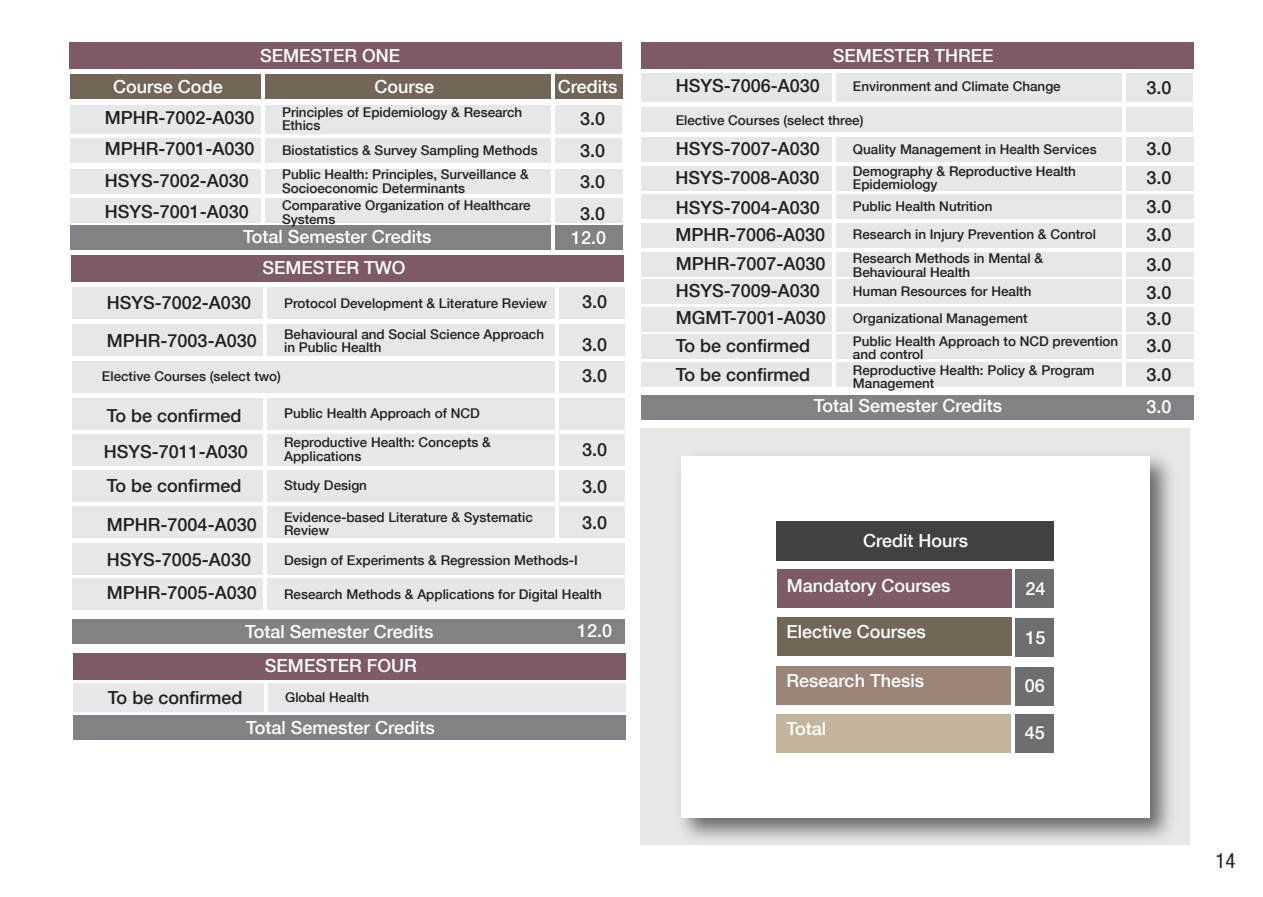
<style>
.page{position:relative;width:1263px;height:897px;background:#fff}
.page>*{position:absolute;margin:0;border:0;box-sizing:border-box;transform-origin:0 0}
.t1{font:condensed 21px "Helvetica Neue LT Com";color:#231f20}
.t2{font:500 18px/31.5px "Helvetica Neue LT Com";color:#231f20}
.t3{font:500 18px "Helvetica Neue LT Com";color:#fff}
.t4{font:500 13.5px/13.5px "Helvetica Neue LT Com";color:#231f20}
</style>
<div class="page">
<div style="left:70px;top:105px;width:551px;height:29px;background:#e6e7e8"></div>
<div style="left:70px;top:139px;width:551px;height:24px;background:#e6e7e8"></div>
<div style="left:70px;top:169px;width:553px;height:24px;background:#e6e7e8"></div>
<div style="left:70px;top:198px;width:553px;height:24px;background:#e6e7e8"></div>
<div style="left:70px;top:226px;width:553px;height:24px;background:#808285"></div>
<div style="left:70px;top:75px;width:553px;height:24px;background:#726658"></div>
<div style="left:69px;top:42px;width:552px;height:27px;background:#7d5a64"></div>
<hr style="left:261px;top:101px;width:3px;height:123px;background:#fff">
<hr style="left:261px;top:71px;width:3px;height:29px;background:#fff">
<hr style="left:551px;top:72px;width:4px;height:30px;background:#fff">
<hr style="left:552px;top:101px;width:3px;height:149px;background:#fff">
<div style="left:641px;top:73px;width:551px;height:29px;background:#e6e7e8"></div>
<div style="left:641px;top:107px;width:551px;height:24px;background:#e6e7e8"></div>
<div style="left:641px;top:137px;width:553px;height:24px;background:#e6e7e8"></div>
<div style="left:641px;top:166px;width:553px;height:24px;background:#e6e7e8"></div>
<div style="left:641px;top:195px;width:553px;height:24px;background:#e6e7e8"></div>
<div style="left:641px;top:223px;width:553px;height:24px;background:#e6e7e8"></div>
<div style="left:641px;top:252px;width:553px;height:24px;background:#e6e7e8"></div>
<div style="left:641px;top:279px;width:553px;height:24px;background:#e6e7e8"></div>
<div style="left:641px;top:307px;width:553px;height:24px;background:#e6e7e8"></div>
<div style="left:641px;top:334px;width:553px;height:24px;background:#e6e7e8"></div>
<div style="left:641px;top:395px;width:552px;height:24px;background:#808285"></div>
<div style="left:641px;top:42px;width:553px;height:27px;background:#7d5a64"></div>
<div style="left:641px;top:363px;width:553px;height:24px;background:#e6e7e8"></div>
<hr style="left:832px;top:133px;width:3px;height:255px;background:#fff">
<hr style="left:832px;top:70px;width:3px;height:35px;background:#fff">
<hr style="left:1122px;top:70px;width:4px;height:318px;background:#fff">
<div style="left:641px;top:429px;width:548px;height:415px;background:#e6e7e8"></div>
<img style="left:669px;top:456px;width:514px;height:389px">
<div style="left:681px;top:456px;width:468px;height:361px;background:#fff"></div>
<div style="left:776px;top:666px;width:235px;height:38px;background:#9b8579"></div>
<div style="left:1014px;top:666px;width:39px;height:39px;background:#6d6e71"></div>
<div style="left:776px;top:714px;width:235px;height:38px;background:#c2b59b"></div>
<div style="left:1014px;top:713px;width:39px;height:39px;background:#6d6e71"></div>
<div style="left:776px;top:521px;width:278px;height:39px;background:#414042"></div>
<div style="left:777px;top:569px;width:235px;height:38px;background:#7d5a64"></div>
<div style="left:1015px;top:569px;width:39px;height:38px;background:#6d6e71"></div>
<div style="left:777px;top:617px;width:235px;height:39px;background:#726658"></div>
<div style="left:1015px;top:618px;width:39px;height:38px;background:#6d6e71"></div>
<div style="left:73px;top:715px;width:553px;height:24px;background:#808285"></div>
<div style="left:73px;top:683px;width:553px;height:28px;background:#e6e7e8"></div>
<div style="left:74px;top:652px;width:552px;height:27px;background:#7d5a64"></div>
<hr style="left:264px;top:681px;width:3px;height:31px;background:#fff">
<div style="left:71px;top:255px;width:553px;height:26px;background:#7d5a64"></div>
<div style="left:72px;top:287px;width:553px;height:32px;background:#e6e7e8"></div>
<div style="left:72px;top:324px;width:553px;height:32px;background:#e6e7e8"></div>
<div style="left:72px;top:361px;width:553px;height:32px;background:#e6e7e8"></div>
<div style="left:72px;top:398px;width:553px;height:32px;background:#e6e7e8"></div>
<div style="left:72px;top:434px;width:553px;height:32px;background:#e6e7e8"></div>
<div style="left:72px;top:470px;width:553px;height:32px;background:#e6e7e8"></div>
<div style="left:72px;top:506px;width:553px;height:32px;background:#e6e7e8"></div>
<div style="left:72px;top:543px;width:553px;height:31px;background:#e6e7e8"></div>
<div style="left:72px;top:578px;width:553px;height:32px;background:#e6e7e8"></div>
<div style="left:72px;top:619px;width:553px;height:24px;background:#808285"></div>
<hr style="left:555px;top:285px;width:4px;height:257px;background:#fff">
<hr style="left:263px;top:395px;width:3px;height:219px;background:#fff">
<hr style="left:263px;top:285px;width:3px;height:74px;background:#fff">
<h2 class="t3" style="left:260px;top:45px;width:141px">SEMESTER ONE</h2>
<h2 class="t3" style="left:113px;top:76px;width:111px">Course Code</h2>
<h2 class="t3" style="left:374px;top:76px;width:61px">Course</h2>
<h2 class="t3" style="left:558px;top:76px;width:61px">Credits</h2>
<h2 class="t2" style="left:105px;top:101px;width:151px">MPHR-7002-A030<br>MPHR-7001-A030<br>HSYS-7002-A030<br>HSYS-7001-A030</h2>
<p class="t4" style="left:282px;top:105px;width:242px">Principles of Epidemiology &amp; Research<br>Ethics</p>
<p class="t4" style="left:282px;top:138px;width:257px;line-height:24px">Biostatistics &amp; Survey Sampling Methods<br>Public Health: Principles, Surveillance &amp;</p>
<p class="t4" style="left:282px;top:179px;width:250px;line-height:17.7px">Socioeconomic Determinants<br>Comparative Organization of Healthcare</p>
<p class="t4" style="left:282px;top:212px;width:55px">Systems</p>
<h2 class="t3" style="left:243px;top:225px;width:190px">Total Semester Credits</h2>
<h2 class="t3" style="left:262px;top:257px;width:145px">SEMESTER TWO</h2>
<h2 class="t2" style="left:107px;top:284px;width:151px;line-height:37.3px">HSYS-7002-A030<br>MPHR-7003-A030</h2>
<p class="t4" style="left:284px;top:296px;width:264px">Protocol Development &amp; Literature Review</p>
<p class="t4" style="left:284px;top:327px;width:261px">Behavioural and Social Science Approach in Public Health</p>
<p class="t4" style="left:102px;top:369px;width:180px">Elective Courses (select two)</p>
<h2 class="t2" style="left:580px;top:103px;width:27px;text-align:justify">3.0<br>3.0<br>3.0<br>3.0</h2>
<h2 class="t3" style="left:571px;top:227px;width:37px">12.0</h2>
<h2 class="t2" style="left:582px;top:286px;width:27px">3.0</h2>
<h2 class="t2" style="left:582px;top:329px;width:27px">3.0<br>3.0</h2>
<p class="t4" style="left:284px;top:399px;width:208px;line-height:28.7px">Public Health Approach of NCD<br>Reproductive Health: Concepts &amp;</p>
<p class="t4" style="left:284px;top:441px;width:84px;line-height:29.2px">Applications<br>Study Design</p>
<p class="t4" style="left:284px;top:510px;width:250px">Evidence-based Literature &amp; Systematic<br>Review</p>
<p class="t4" style="left:284px;top:553px;width:295px">Design of Experiments &amp; Regression Methods-I</p>
<p class="t4" style="left:284px;top:587px;width:319px">Research Methods &amp; Applications for Digital Health</p>
<h2 class="t2" style="left:107px;top:399px;width:136px">To be confirmed</h2>
<h2 class="t2" style="left:582px;top:431px;width:27px;line-height:36.3px;text-align:justify">3.0<br>3.0<br>3.0</h2>
<h2 class="t2" style="left:104px;top:435px;width:146px">HSYS-7011-A030</h2>
<h2 class="t2" style="left:107px;top:465px;width:151px;line-height:39.2px">To be confirmed<br>MPHR-7004-A030</h2>
<h2 class="t2" style="left:107px;top:542px;width:151px;line-height:33.2px">HSYS-7005-A030<br>MPHR-7005-A030</h2>
<h2 class="t3" style="left:245px;top:620px;width:190px">Total Semester Credits</h2>
<h2 class="t3" style="left:577px;top:619px;width:37px">12.0</h2>
<h2 class="t3" style="left:265px;top:654px;width:153px">SEMESTER FOUR</h2>
<h2 class="t2" style="left:108px;top:681px;width:136px">To be confirmed</h2>
<p class="t4" style="left:285px;top:690px;width:86px">Global Health</p>
<h2 class="t3" style="left:246px;top:716px;width:190px">Total Semester Credits</h2>
<h2 class="t3" style="left:832px;top:45px;width:162px">SEMESTER THREE</h2>
<h2 class="t2" style="left:675px;top:70px;width:146px">HSYS-7006-A030</h2>
<p class="t4" style="left:853px;top:79px;width:209px">Environment and Climate Change</p>
<p class="t4" style="left:853px;top:105px;width:245px;line-height:29.1px;text-indent:-177px">Elective Courses (select three)<br>Quality Management in Health Services</p>
<h2 class="t2" style="left:675px;top:133px;width:146px">HSYS-7007-A030</h2>
<h2 class="t2" style="left:1146px;top:71px;width:27px">3.0</h2>
<h2 class="t2" style="left:1146px;top:133px;width:27px">3.0</h2>
<h2 class="t2" style="left:675px;top:161px;width:146px">HSYS-7008-A030</h2>
<p class="t4" style="left:853px;top:164px;width:224px">Demography &amp; Reproductive Health<br>Epidemiology</p>
<h2 class="t2" style="left:1146px;top:162px;width:27px">3.0</h2>
<h2 class="t2" style="left:675px;top:191px;width:146px">HSYS-7004-A030</h2>
<h2 class="t2" style="left:675px;top:219px;width:151px">MPHR-7006-A030</h2>
<h2 class="t2" style="left:675px;top:250px;width:152px;line-height:26.8px">MPHR-7007-A030<br>HSYS-7009-A030<br>MGMT-7001-A030</h2>
<h2 class="t2" style="left:675px;top:331px;width:136px;line-height:28.2px">To be confirmed<br>To be confirmed</h2>
<p class="t4" style="left:853px;top:191px;width:244px;line-height:28.7px">Public Health Nutrition<br>Research in Injury Prevention &amp; Control</p>
<p class="t4" style="left:853px;top:251px;width:192px">Research Methods in Mental &amp;<br>Behavioural Health</p>
<p class="t4" style="left:853px;top:277px;width:180px;line-height:27.6px">Human Resources for Health<br>Organizational Management</p>
<p class="t4" style="left:853px;top:334px;width:267px">Public Health Approach to NCD prevention and control</p>
<p class="t4" style="left:853px;top:363px;width:243px">Reproductive Health: Policy &amp; Program<br>Management</p>
<h2 class="t3" style="left:813px;top:395px;width:190px">Total Semester Credits</h2>
<h2 class="t2" style="left:1146px;top:190px;width:27px">3.0</h2>
<h2 class="t2" style="left:1146px;top:219px;width:27px">3.0</h2>
<h2 class="t2" style="left:1146px;top:248px;width:27px">3.0</h2>
<h2 class="t2" style="left:1146px;top:276px;width:27px">3.0</h2>
<h2 class="t2" style="left:1146px;top:302px;width:27px">3.0</h2>
<h2 class="t2" style="left:1146px;top:330px;width:27px">3.0</h2>
<h2 class="t2" style="left:1146px;top:358px;width:27px">3.0</h2>
<h2 class="t3" style="left:1146px;top:395px;width:27px">3.0</h2>
<h2 class="t3" style="left:863px;top:529px;width:107px">Credit Hours</h2>
<h2 class="t3" style="left:786px;top:574px;width:165px">Mandatory Courses</h2>
<h2 class="t3" style="left:1025px;top:577px;width:22px">24</h2>
<h2 class="t3" style="left:786px;top:620px;width:141px">Elective Courses</h2>
<h2 class="t3" style="left:1025px;top:626px;width:22px">15</h2>
<h2 class="t3" style="left:786px;top:669px;width:139px">Research Thesis</h2>
<h2 class="t3" style="left:1024px;top:675px;width:22px">06</h2>
<h2 class="t3" style="left:786px;top:717px;width:41px">Total</h2>
<h2 class="t3" style="left:1024px;top:722px;width:22px">45</h2>
<h1 class="t1" style="left:1215px;top:847px;width:22px">14</h1>
</div>
